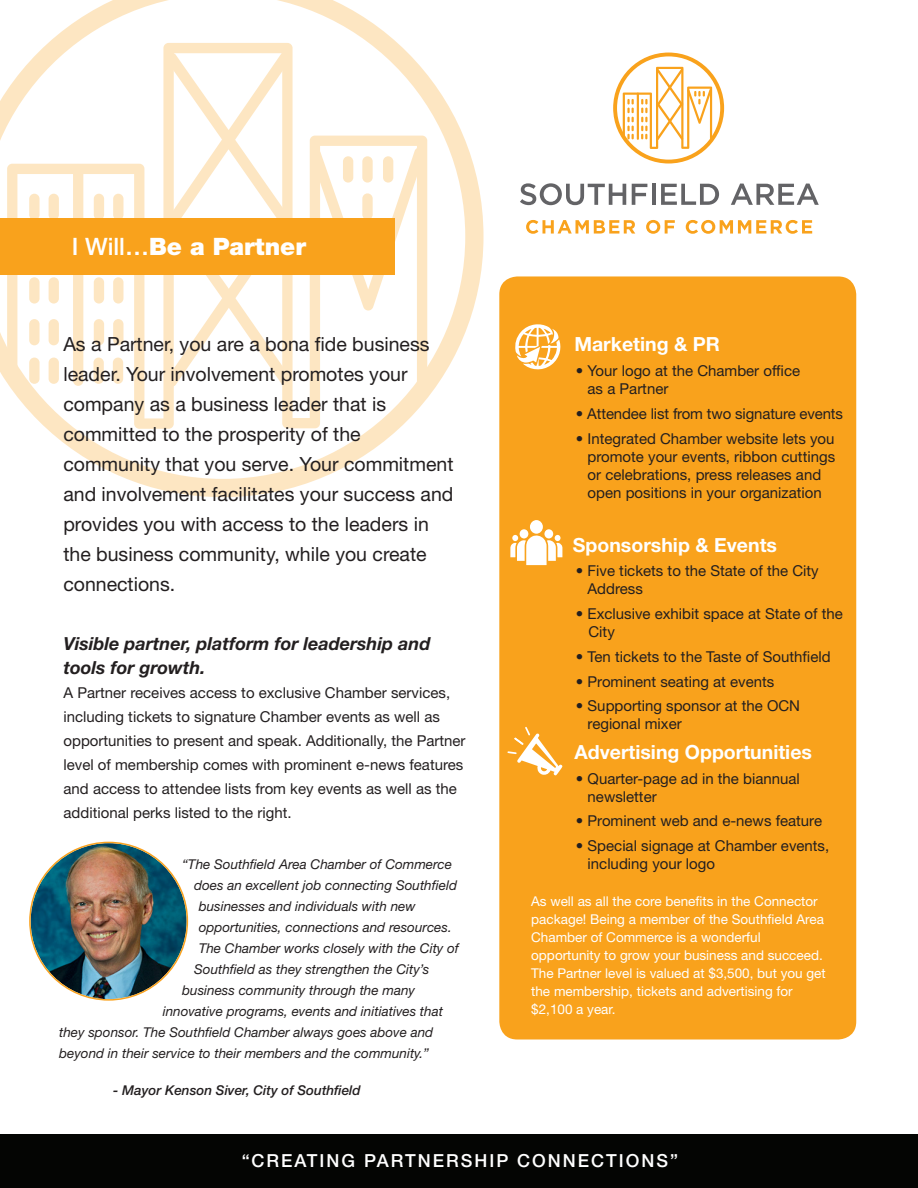
<style>
.page{position:relative;width:918px;height:1188px;background:#fff}
.page>*{position:absolute;margin:0;border:0;box-sizing:border-box;transform-origin:0 0}
.t1{font:900 24px "Helvetica Neue LT Std";color:#fff}
.t2{font:19.5px/30px "Helvetica Neue LT Std";color:#231f20}
.t3{font:700 19.5px "Helvetica Neue LT Std";color:#fff}
.t4{font:italic 700 18px/24px "Helvetica Neue LT Std";color:#231f20}
.t5{font:500 18px "Helvetica Neue LT Std";letter-spacing:.11em;color:#fff}
.t6{font:15px/18px "Helvetica Neue LT Std";color:#231f20}
.t7{font:italic 13.5px "Helvetica Neue LT Std";color:#231f20}
.t8{font:13.5px/18px "Helvetica Neue LT Std";color:#fff}
.t9{font:italic 500 13.5px "Helvetica Neue LT Std";color:#231f20}
.s1{font-weight:500}
</style>
<div class="page">
<svg style="left:0;top:0;width:484px;height:497px"></svg>
<svg style="left:7px;top:43px;width:420px;height:386px"></svg>
<svg style="left:310px;top:147px;width:115px;height:164px"></svg>
<svg style="left:165px;top:51px;width:127px;height:336px"></svg>
<div style="left:343px;top:156px;width:10px;height:27px;background:#fde6c2;border-radius:5px"></div>
<div style="left:362px;top:156px;width:11px;height:27px;background:#fde6c2;border-radius:5px"></div>
<div style="left:362px;top:193px;width:11px;height:27px;background:#fde6c2;border-radius:5px"></div>
<div style="left:383px;top:156px;width:10px;height:27px;background:#fde6c2;border-radius:5px"></div>
<div style="left:29px;top:194px;width:11px;height:26px;background:#fde6c2;border-radius:5px"></div>
<div style="left:49px;top:194px;width:10px;height:26px;background:#fde6c2;border-radius:5px"></div>
<div style="left:94px;top:194px;width:10px;height:26px;background:#fde6c2;border-radius:5px"></div>
<div style="left:113px;top:194px;width:10px;height:26px;background:#fde6c2;border-radius:5px"></div>
<div style="left:29px;top:277px;width:11px;height:27px;background:#fde6c2;border-radius:5px"></div>
<div style="left:49px;top:277px;width:10px;height:27px;background:#fde6c2;border-radius:5px"></div>
<div style="left:94px;top:277px;width:10px;height:27px;background:#fde6c2;border-radius:5px"></div>
<div style="left:113px;top:277px;width:10px;height:27px;background:#fde6c2;border-radius:5px"></div>
<div style="left:29px;top:319px;width:11px;height:26px;background:#fde6c2;border-radius:5px"></div>
<div style="left:49px;top:319px;width:10px;height:26px;background:#fde6c2;border-radius:5px"></div>
<div style="left:29px;top:358px;width:11px;height:26px;background:#fde6c2;border-radius:5px"></div>
<div style="left:49px;top:358px;width:10px;height:26px;background:#fde6c2;border-radius:5px"></div>
<div style="left:93px;top:358px;width:11px;height:26px;background:#fde6c2;border-radius:5px"></div>
<div style="left:113px;top:358px;width:10px;height:26px;background:#fde6c2;border-radius:5px"></div>
<div style="left:94px;top:319px;width:10px;height:26px;background:#fde6c2;border-radius:5px"></div>
<div style="left:113px;top:319px;width:10px;height:26px;background:#fde6c2;border-radius:5px"></div>
<div style="left:73px;top:164px;width:10px;height:222px;background:#fde6c2;border-radius:5px"></div>
<svg style="left:520px;top:183px;width:106px;height:22px"></svg>
<svg style="left:632px;top:184px;width:15px;height:21px"></svg>
<hr style="left:652px;top:184px;width:3px;height:21px;background:#636366">
<svg style="left:661px;top:184px;width:58px;height:21px"></svg>
<svg style="left:731px;top:184px;width:88px;height:21px"></svg>
<svg style="left:526px;top:220px;width:109px;height:14px"></svg>
<svg style="left:646px;top:220px;width:29px;height:14px"></svg>
<svg style="left:686px;top:220px;width:126px;height:14px"></svg>
<svg style="left:613px;top:53px;width:111px;height:111px"></svg>
<hr style="left:637px;top:93px;width:2px;height:47px;background:#f9a21c">
<div style="left:0;top:218px;width:394px;height:57px;background:#f9a21c"></div>
<div style="left:499px;top:276px;width:357px;height:764px;background:#f9a21c;border-radius:18px"></div>
<svg style="left:515px;top:324px;width:46px;height:46px"></svg>
<svg style="left:507px;top:727px;width:55px;height:48px"></svg>
<div style="left:530px;top:520px;width:13px;height:14px;background:#fff;border-radius:50%"></div>
<div style="left:520px;top:529px;width:8px;height:10px;background:#fff;border-radius:50%"></div>
<div style="left:544px;top:529px;width:9px;height:9px;background:#fff;border-radius:50%"></div>
<svg style="left:510px;top:535px;width:52px;height:30px"></svg>
<img style="left:31px;top:843px;width:156px;height:156px;border-radius:78px">
<div style="left:0;top:1134px;width:918px;height:54px;background:#040503"></div>
<p class="t1" style="left:72px;top:232px;width:236px"><span class="s1">I Will…</span>Be a Partner</p>
<p class="t2" style="left:63px;top:329px;width:392px">As a Partner, you are a bona fide business leader. Your involvement promotes your company as a business leader that is committed to the prosperity of the community that you serve. Your commitment and involvement facilitates your success and provides you with access to the leaders in the business community, while you create connections.</p>
<p class="t4" style="left:64px;top:632px;width:369px">Visible partner, platform for leadership and tools for growth.</p>
<p class="t6" style="left:64px;top:681px;width:404px;line-height:24px">A Partner receives access to exclusive Chamber services, including tickets to signature Chamber events as well as opportunities to present and speak. Additionally, the Partner level of membership comes with prominent e-news features and access to attendee lists from key events as well as the additional perks listed to the right.</p>
<p class="t7" style="left:182px;top:856px;width:271px">“The Southfield Area Chamber of Commerce</p>
<p class="t7" style="left:194px;top:877px;width:264px">does an excellent job connecting Southfield</p>
<p class="t7" style="left:199px;top:898px;width:219px">businesses and individuals with new</p>
<p class="t7" style="left:199px;top:919px;width:255px">opportunities, connections and resources.</p>
<p class="t7" style="left:199px;top:940px;width:262px">The Chamber works closely with the City of</p>
<p class="t7" style="left:194px;top:961px;width:237px">Southfield as they strengthen the City’s</p>
<p class="t7" style="left:182px;top:982px;width:234px">business community through the many</p>
<p class="t7" style="left:163px;top:1003px;width:282px">innovative programs, events and initiatives that</p>
<p class="t7" style="left:59px;top:1024px;width:376px">they sponsor. The Southfield Chamber always goes above and</p>
<p class="t7" style="left:59px;top:1045px;width:371px">beyond in their service to their members and the community.”</p>
<p class="t9" style="left:113px;top:1082px;width:249px">- Mayor Kenson Siver, City of Southfield</p>
<p class="t3" style="left:574px;top:332px;width:147px">Marketing &amp; PR</p>
<p class="t6" style="left:588px;top:362px;width:214px;text-indent:-12px">• Your logo at the Chamber office as a Partner</p>
<p class="t6" style="left:576px;top:404px;width:269px">• Attendee list from two signature events</p>
<p class="t6" style="left:588px;top:429px;width:249px;text-indent:-12px">• Integrated Chamber website lets you promote your events, ribbon cuttings or celebrations, press releases and open positions in your organization</p>
<p class="t3" style="left:573px;top:533px;width:206px">Sponsorship &amp; Events</p>
<p class="t6" style="left:588px;top:562px;width:233px;text-indent:-12px">• Five tickets to the State of the City<br>Address</p>
<p class="t6" style="left:588px;top:604px;width:256px;text-indent:-13px">• Exclusive exhibit space at State of the<br>City</p>
<p class="t6" style="left:576px;top:647px;width:256px">• Ten tickets to the Taste of Southfield</p>
<p class="t6" style="left:576px;top:672px;width:200px">• Prominent seating at events</p>
<p class="t6" style="left:588px;top:697px;width:214px;text-indent:-12px">• Supporting sponsor at the OCN regional mixer</p>
<p class="t3" style="left:574px;top:740px;width:239px">Advertising Opportunities</p>
<p class="t6" style="left:588px;top:769px;width:214px;text-indent:-12px">• Quarter-page ad in the biannual newsletter</p>
<p class="t6" style="left:576px;top:812px;width:248px">• Prominent web and e-news feature</p>
<p class="t6" style="left:588px;top:837px;width:243px;text-indent:-12px">• Special signage at Chamber events, including your logo</p>
<p class="t8" style="left:531px;top:892px;width:296px">As well as all the core benefits in the Connector package! Being a member of the Southfield Area Chamber of Commerce is a wonderful opportunity to grow your business and succeed.<br>The Partner level is valued at $3,500, but you get the membership, tickets and advertising for $2,100 a year.</p>
<p class="t5" style="left:242px;top:1150px;width:438px">“CREATING PARTNERSHIP CONNECTIONS”</p>
</div>
